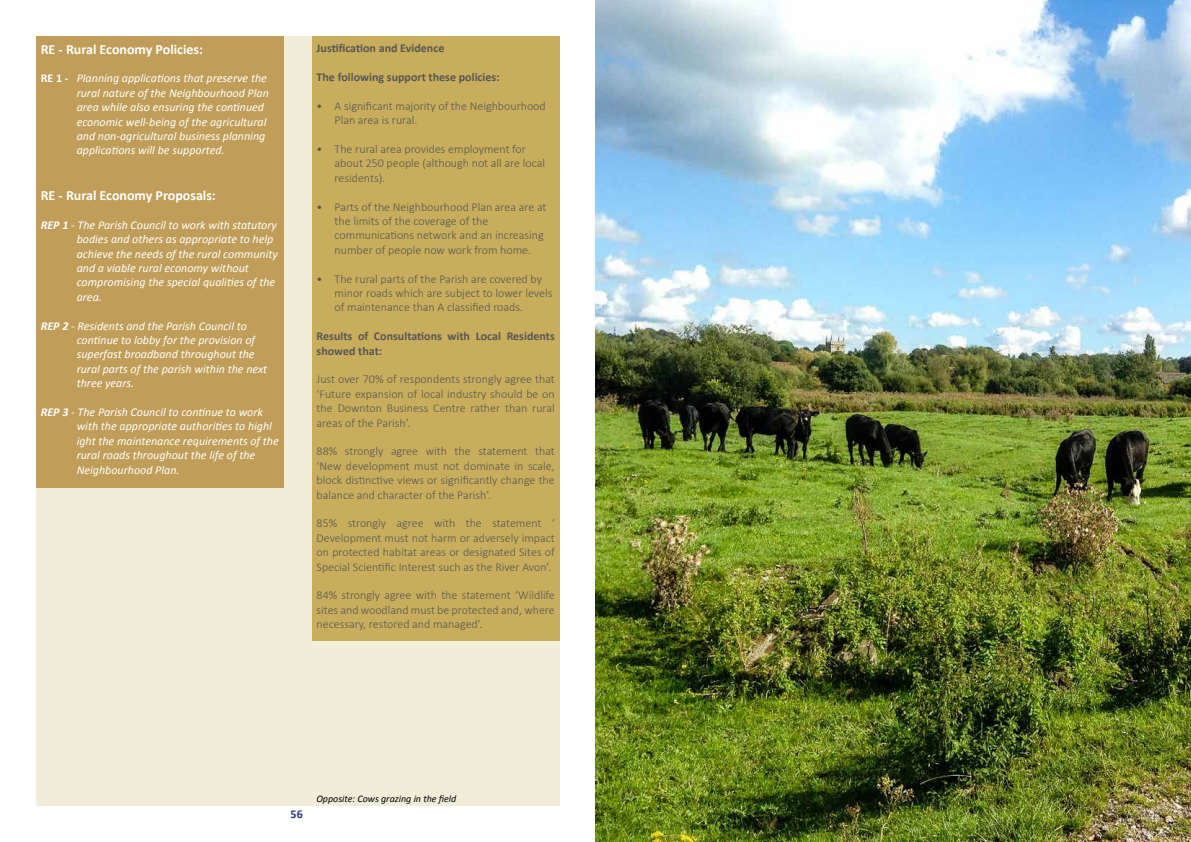
<style>
.page{position:relative;width:1191px;height:842px;background:#fff}
.page>*{position:absolute;margin:0;border:0;box-sizing:border-box;transform-origin:0 0}
.t1{font:700 14px "Calibri";color:#fff}
.t2{font:300 12px/14.4px "Calibri";color:#585756}
.t3{font:italic 12px/14.4px "Calibri";color:#fff}
.t4{font:700 12px/14.4px "Calibri";color:#585756}
.t5{font:700 12px "Calibri";color:#283583}
.t6{font:italic 10px "Calibri";color:#000}
.s1{font-weight:700;font-style:normal}
.s2{font-weight:700}
</style>
<div class="page">
<img style="left:595px;top:0;width:596px;height:842px">
<div style="left:36px;top:36px;width:523px;height:770px;background:#f1edd8"></div>
<div style="left:36px;top:36px;width:247px;height:452px;background:#c09d58"></div>
<div style="left:312px;top:36px;width:247px;height:605px;background:#c7ad5c"></div>
<p class="t1" style="left:41px;top:40px;width:164px">RE - Rural Economy Policies:</p>
<p class="t3" style="left:77px;top:71px;width:194px;text-indent:-36px"><span class="s1">RE 1 -</span> Planning applications that preserve the rural nature of the Neighbourhood Plan area while also ensuring the continued economic well-being of the agricultural and non-agricultural business planning applications will be supported.</p>
<p class="t1" style="left:41px;top:186px;width:177px">RE - Rural Economy Proposals:</p>
<p class="t3" style="left:77px;top:217px;width:203px;text-indent:-36px"><span class="s2">REP 1</span> - The Parish Council to work with statutory bodies and others as appropriate to help achieve the needs of the rural community and a viable rural economy without compromising the special qualities of the area.</p>
<p class="t3" style="left:77px;top:318px;width:192px;text-indent:-36px"><span class="s2">REP 2</span> - Residents and the Parish Council to continue to lobby for the provision of superfast broadband throughout the rural parts of the parish within the next three years.</p>
<p class="t3" style="left:77px;top:404px;width:204px;text-indent:-36px"><span class="s2">REP 3</span> - The Parish Council to continue to work with the appropriate authorities to highl ight the maintenance requirements of the rural roads throughout the life of the Neighbourhood Plan.</p>
<p class="t4" style="left:316px;top:41px;width:129px">Justification and Evidence</p>
<p class="t4" style="left:316px;top:70px;width:185px">The following support these policies:</p>
<p class="t2" style="left:334px;top:98px;width:213px;text-indent:-18px">• A significant majority of the Neighbourhood<br>Plan area is rural.</p>
<p class="t2" style="left:334px;top:141px;width:212px;text-indent:-18px">• The rural area provides employment for about 250 people (although not all are local residents).</p>
<p class="t2" style="left:334px;top:199px;width:213px;text-indent:-18px">• Parts of the Neighbourhood Plan area are at the limits of the coverage of the communications network and an increasing number of people now work from home.</p>
<p class="t2" style="left:334px;top:271px;width:219px;text-indent:-18px">• The rural parts of the Parish are covered by minor roads which are subject to lower levels of maintenance than A classified roads.</p>
<p class="t4" style="left:316px;top:329px;width:240px">Results of Consultations with Local Residents showed that:</p>
<p class="t2" style="left:316px;top:372px;width:240px;text-align:justify">Just over 70% of respondents strongly agree that ‘Future expansion of local industry should be on the Downton Business Centre rather than rural areas of the Parish’.</p>
<p class="t2" style="left:316px;top:444px;width:240px;text-align:justify">88% strongly agree with the statement that ‘New development must not dominate in scale, block distinctive views or significantly change the balance and character of the Parish’.</p>
<p class="t2" style="left:316px;top:516px;width:240px;text-align:justify">85% strongly agree with the statement ‘ Development must not harm or adversely impact on protected habitat areas or designated Sites of Special Scientific Interest such as the River Avon’.</p>
<p class="t2" style="left:316px;top:588px;width:240px;text-align:justify">84% strongly agree with the statement ‘Wildlife sites and woodland must be protected and, where necessary, restored and managed’.</p>
<p class="t5" style="left:291px;top:806px;width:14px">56</p>
<p class="t6" style="left:316px;top:792px;width:141px">Opposite: Cows grazing in the field</p>
</div>
